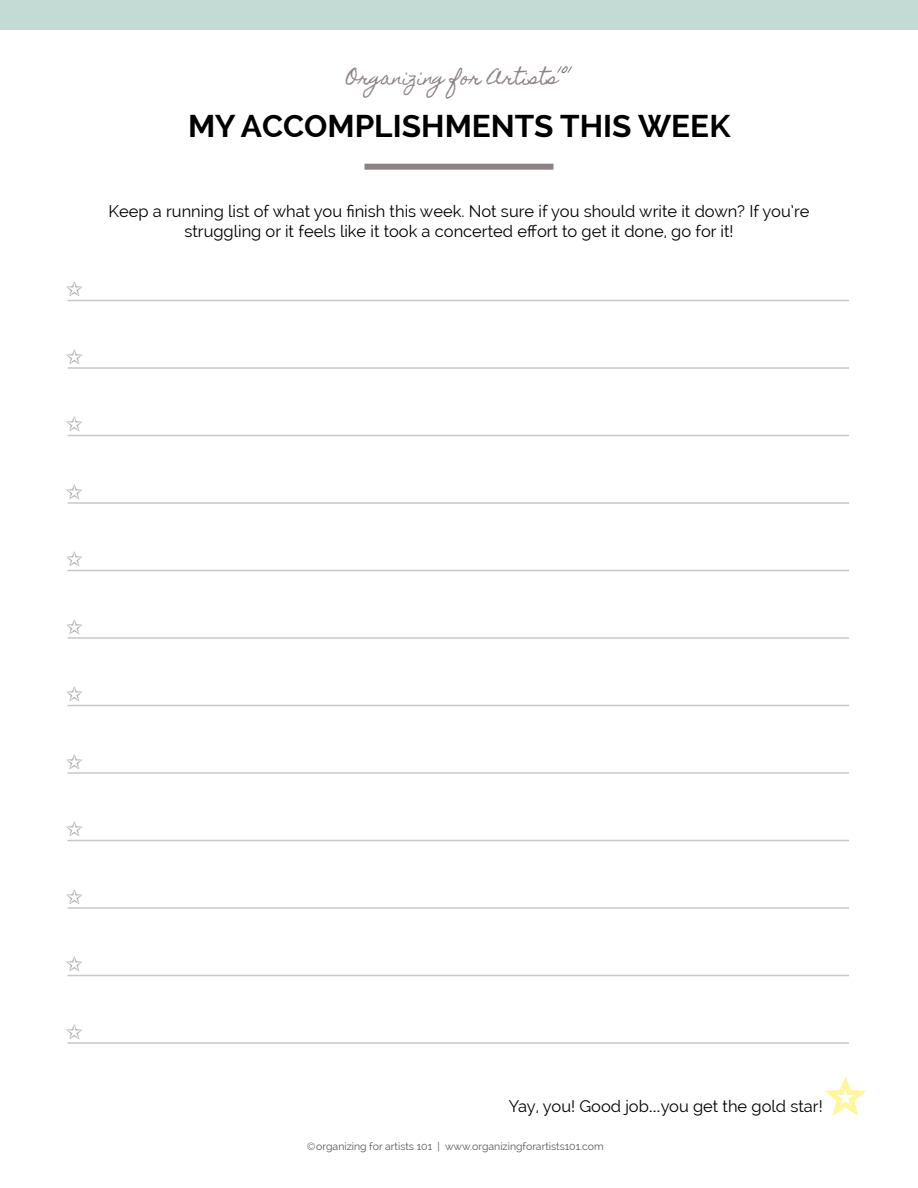
<style>
.page{position:relative;width:918px;height:1188px;background:#fff}
.page>*{position:absolute;margin:0;border:0;box-sizing:border-box;transform-origin:0 0}
.t1{font:700 31.5px "Raleway";color:#000}
.t2{font:17.55px "Homemade Apple";color:#8d8383}
.t3{font:16.5px/19.8px "Raleway";color:#000;text-align:center}
.t4{font:11.7px "Homemade Apple";color:#58595b}
.t5{font:10.5px "Raleway";color:#58595b}
.s1{font-family:"Calvin";font-weight:700}
.s2{font-family:"Museo Sans 100"}
</style>
<div class="page">
<div style="left:0;top:0;width:918px;height:30px;background:#c4dad5"></div>
<div style="left:364px;top:164px;width:190px;height:6px;background:#8d8383"></div>
<hr style="left:68px;top:300px;width:781px;height:1px;background:#c7c8ca">
<hr style="left:68px;top:367px;width:781px;height:2px;background:#c7c8ca">
<hr style="left:68px;top:435px;width:781px;height:1px;background:#c7c8ca">
<hr style="left:68px;top:502px;width:781px;height:2px;background:#c7c8ca">
<hr style="left:68px;top:570px;width:781px;height:1px;background:#c7c8ca">
<hr style="left:68px;top:637px;width:781px;height:2px;background:#c7c8ca">
<hr style="left:68px;top:705px;width:781px;height:1px;background:#c7c8ca">
<hr style="left:68px;top:772px;width:781px;height:2px;background:#c7c8ca">
<hr style="left:68px;top:840px;width:781px;height:1px;background:#c7c8ca">
<hr style="left:68px;top:907px;width:781px;height:2px;background:#c7c8ca">
<hr style="left:68px;top:975px;width:781px;height:1px;background:#c7c8ca">
<hr style="left:68px;top:1042px;width:781px;height:2px;background:#c7c8ca">
<svg style="left:825px;top:1076px;width:41px;height:40px"></svg>
<p class="t2" style="left:346px;top:67px;width:213px">Organizing for Artists</p>
<p class="t4" style="left:558px;top:63px;width:16px">101</p>
<h1 class="t1" style="left:188px;top:108px;width:544px">MY ACCOMPLISHMENTS THIS WEEK</h1>
<p class="t3" style="left:109px;top:202px;width:702px">Keep a running list of what you finish this week. Not sure if you should write it down? If you’re struggling or it feels like it took a concerted effort to get it done, go for it!</p>
<p class="t3" style="left:509px;top:1096px;width:315px">Yay, you! Good job<span class="s1">…</span>you get the gold star!</p>
<p class="t5" style="left:307px;top:1140px;width:298px"><span class="s2">©</span>organizing for artists 101 | www.organizingforartists101.com</p>
</div>
